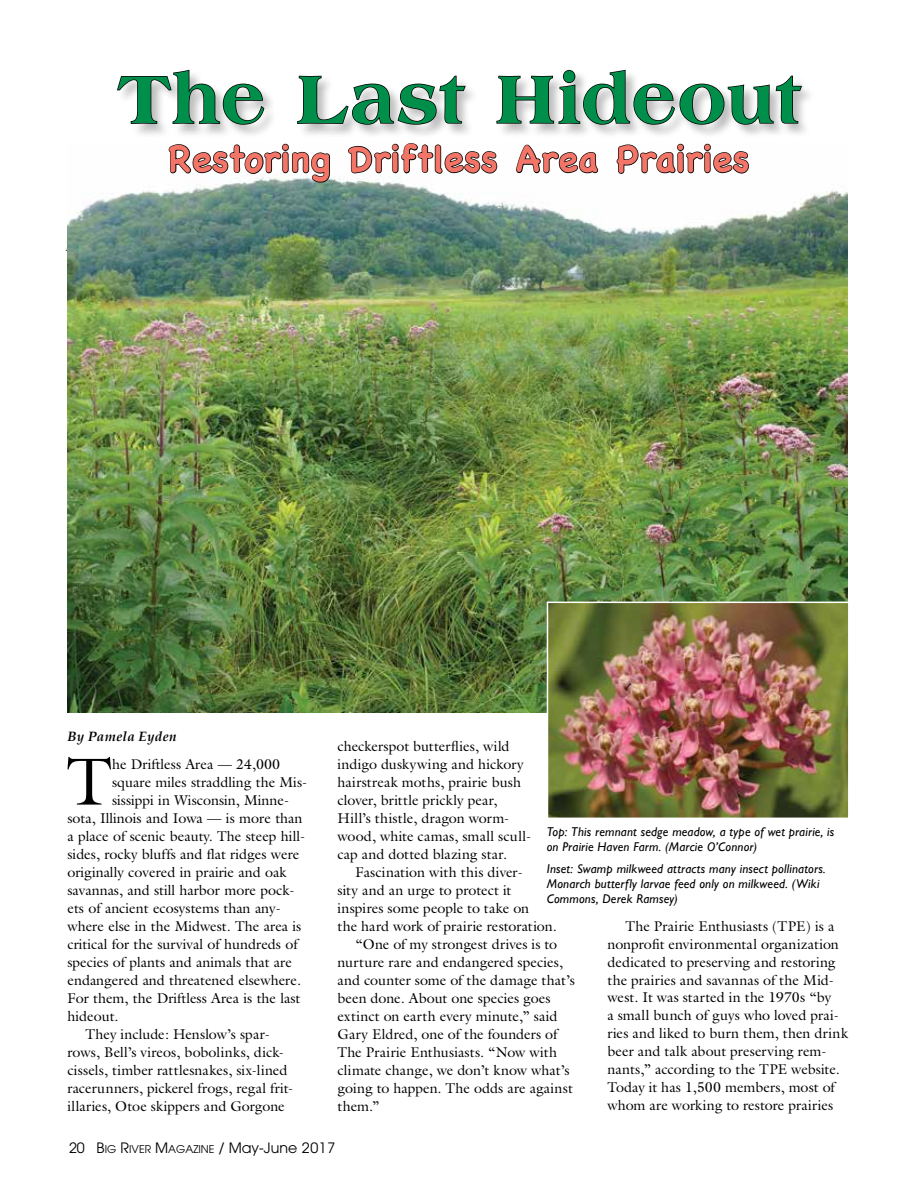
<style>
.page{position:relative;width:918px;height:1188px;background:#fff}
.page>*{position:absolute;margin:0;border:0;box-sizing:border-box;transform-origin:0 0}
.t1{font:800 72px "Americana";letter-spacing:.01em;color:#008f4b}
.t2{font:67.2px "Galliard";color:#000}
.t3{font:700 36px "Chalkboard";letter-spacing:.01em;color:#f37567}
.t4{font:14.25px/18px "Galliard";color:#000}
.t5{font:italic 700 13.5px "Palatino";letter-spacing:.02em;color:#000}
.t6{font:italic 12.75px/15px "Gill Sans";letter-spacing:.015em;color:#000}
.t7{font:10.65px "Avant Garde";color:#000}
.s1{font-size:14.25px}
</style>
<div class="page">
<img style="left:68px;top:184px;width:780px;height:529px">
<svg style="left:117px;top:69px;width:686px;height:115px"></svg>
<img style="left:550px;top:605px;width:297px;height:211px">
<div style="left:547px;top:602px;width:303px;height:217px;border:2px solid #fff"></div>
<h1 class="t1" style="left:116px;top:56px;width:687px">The Last Hideout</h1>
<h3 class="t3" style="left:169px;top:138px;width:582px">Restoring Driftless Area Prairies</h3>
<p class="t5" style="left:68px;top:726px;width:111px">By Pamela Eyden</p>
<h2 class="t2" style="left:66px;top:740px;width:47px">T</h2>
<p class="t4" style="left:112px;top:755px;width:170px">he Driftless Area — 24,000</p>
<p class="t4" style="left:112px;top:773px;width:197px">square miles straddling the Mis-</p>
<p class="t4" style="left:112px;top:791px;width:179px">sissippi in Wisconsin, Minne-</p>
<p class="t4" style="left:68px;top:809px;width:236px">sota, Illinois and Iowa — is more than</p>
<p class="t4" style="left:68px;top:827px;width:239px">a place of scenic beauty. The steep hill-</p>
<p class="t4" style="left:68px;top:845px;width:234px">sides, rocky bluffs and flat ridges were</p>
<p class="t4" style="left:68px;top:863px;width:221px">originally covered in prairie and oak</p>
<p class="t4" style="left:68px;top:881px;width:229px">savannas, and still harbor more pock-</p>
<p class="t4" style="left:68px;top:899px;width:215px">ets of ancient ecosystems than any-</p>
<p class="t4" style="left:68px;top:917px;width:235px">where else in the Midwest. The area is</p>
<p class="t4" style="left:68px;top:935px;width:232px">critical for the survival of hundreds of</p>
<p class="t4" style="left:68px;top:953px;width:226px">species of plants and animals that are</p>
<p class="t4" style="left:68px;top:971px;width:235px">endangered and threatened elsewhere.</p>
<p class="t4" style="left:68px;top:989px;width:234px">For them, the Driftless Area is the last</p>
<p class="t4" style="left:68px;top:1007px;width:53px">hideout.</p>
<p class="t4" style="left:86px;top:1025px;width:186px">They include: Henslow’s spar-</p>
<p class="t4" style="left:68px;top:1043px;width:218px">rows, Bell’s vireos, bobolinks, dick-</p>
<p class="t4" style="left:68px;top:1061px;width:222px">cissels, timber rattlesnakes, six-lined</p>
<p class="t4" style="left:68px;top:1079px;width:227px">racerunners, pickerel frogs, regal frit-</p>
<p class="t4" style="left:68px;top:1097px;width:219px">illaries, Otoe skippers and Gorgone</p>
<p class="t4" style="left:337px;top:737px;width:195px">checkerspot butterflies, wild indigo duskywing and hickory hairstreak moths, prairie bush clover, brittle prickly pear,<br>Hill’s thistle, dragon worm&shy;wood, white camas, small scull&shy;cap and dotted blazing star.</p>
<p class="t4" style="left:356px;top:863px;width:169px">Fascination with this diver-</p>
<p class="t4" style="left:337px;top:881px;width:175px">sity and an urge to protect it</p>
<p class="t4" style="left:337px;top:899px;width:193px">inspires some people to take on</p>
<p class="t4" style="left:337px;top:916px;width:221px">the hard work of prairie restoration.</p>
<p class="t4" style="left:356px;top:934px;width:203px">“One of my strongest drives is to</p>
<p class="t4" style="left:337px;top:952px;width:227px">nurture rare and endangered species,</p>
<p class="t4" style="left:337px;top:970px;width:239px">and counter some of the damage that’s</p>
<p class="t4" style="left:337px;top:988px;width:215px">been done. About one species goes</p>
<p class="t4" style="left:337px;top:1006px;width:221px">extinct on earth every minute,” said</p>
<p class="t4" style="left:337px;top:1024px;width:221px">Gary Eldred, one of the founders of</p>
<p class="t4" style="left:337px;top:1042px;width:221px">The Prairie Enthusiasts. “Now with</p>
<p class="t4" style="left:337px;top:1060px;width:234px">climate change, we don’t know what’s</p>
<p class="t4" style="left:337px;top:1078px;width:237px">going to happen. The odds are against</p>
<p class="t4" style="left:337px;top:1096px;width:44px">them.”</p>
<p class="t6" style="left:547px;top:824px;width:289px">Top: This remnant sedge meadow, a type of wet prairie, is on Prairie Haven Farm. (Marcie O’Connor)</p>
<p class="t6" style="left:547px;top:861px;width:281px">Inset: Swamp milkweed attracts many insect pollinators.<br>Monarch butterfly larvae feed only on milkweed. (Wiki<br>Commons, Derek Ramsey)</p>
<p class="t4" style="left:607px;top:916px;width:242px;text-indent:18px">The Prairie Enthusiasts (TPE) is a nonprofit environmental organization dedicated to preserving and restoring the prairies and savannas of the Mid&shy;west. It was started in the 1970s “by<br>a small bunch of guys who loved prai&shy;ries and liked to burn them, then drink beer and talk about preserving rem&shy;nants,” according to the TPE website.<br>Today it has 1,500 members, most of whom are working to restore prairies</p>
<p class="t7" style="left:69px;top:1143px;width:268px"><span class="s1">20</span> <span class="s1">B</span>IG <span class="s1">R</span>IVER <span class="s1">M</span>AGAZINE <span class="s1">/ May-June</span> <span class="s1">2017</span></p>
</div>
